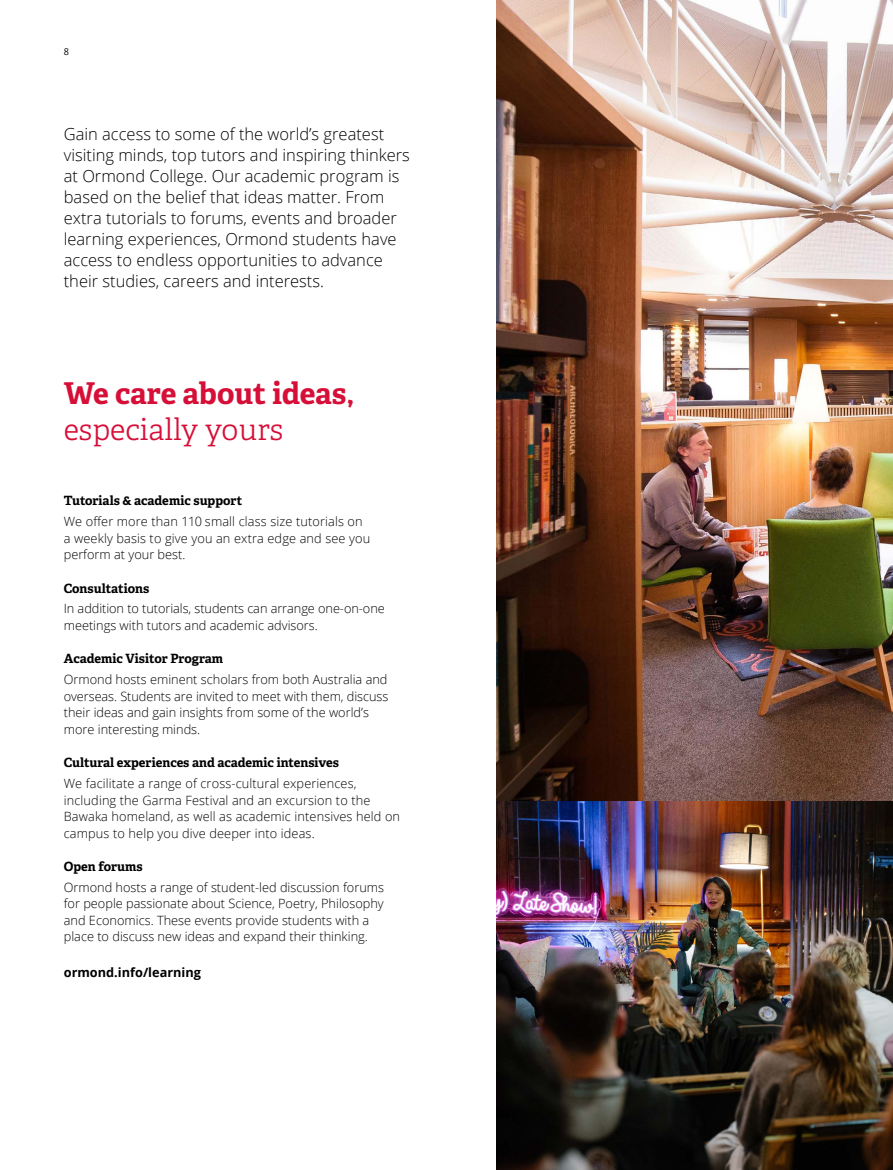
<style>
.page{position:relative;width:893px;height:1170px;background:#fff}
.page>*{position:absolute;margin:0;border:0;box-sizing:border-box;transform-origin:0 0}
.t1{font:700 30px "Adelle PE";letter-spacing:-.005em;color:#d60f38}
.t2{font:30px "Adelle PE Lt";color:#d60f38}
.t3{font:300 16.5px/21px "Open Sans";color:#000}
.t4{font:300 12.75px/16.5px "Open Sans";color:#000}
.t5{font:700 12.75px "Adelle";color:#000}
.t6{font:700 12.75px "Open Sans";color:#000}
.t7{font:10.5px "Adelle PE Lt";color:#000}
</style>
<div class="page">
<img style="left:497px;top:800px;width:396px;height:369px">
<img style="left:497px;top:0;width:396px;height:800px">
<p class="t7" style="left:64px;top:44px;width:7px">8</p>
<p class="t3" style="left:64px;top:123px;width:348px">Gain access to some of the world’s greatest visiting minds, top tutors and inspiring thinkers at Ormond College. Our academic program is based on the belief that ideas matter. From extra tutorials to forums, events and broader learning experiences, Ormond students have access to endless opportunities to advance their studies, careers and interests.</p>
<h1 class="t1" style="left:64px;top:372px;width:292px">We care about ideas,</h1>
<h1 class="t2" style="left:64px;top:408px;width:221px">especially yours</h1>
<p class="t5" style="left:64px;top:492px;width:180px">Tutorials &amp; academic support</p>
<p class="t4" style="left:64px;top:513px;width:308px">We offer more than 110 small class size tutorials on a weekly basis to give you an extra edge and see you perform at your best.</p>
<p class="t5" style="left:64px;top:580px;width:87px">Consultations</p>
<p class="t4" style="left:64px;top:600px;width:322px">In addition to tutorials, students can arrange one-on-one meetings with tutors and academic advisors.</p>
<p class="t5" style="left:64px;top:650px;width:161px">Academic Visitor Program</p>
<p class="t4" style="left:64px;top:671px;width:326px">Ormond hosts eminent scholars from both Australia and overseas. Students are invited to meet with them, discuss their ideas and gain insights from some of the world’s more interesting minds.</p>
<p class="t5" style="left:64px;top:754px;width:277px">Cultural experiences and academic intensives</p>
<p class="t4" style="left:64px;top:774px;width:338px">We facilitate a range of cross-cultural experiences, including the Garma Festival and an excursion to the Bawaka homeland, as well as academic intensives held on campus to help you dive deeper into ideas.</p>
<p class="t5" style="left:64px;top:858px;width:80px">Open forums</p>
<p class="t4" style="left:64px;top:878px;width:322px">Ormond hosts a range of student-led discussion forums for people passionate about Science, Poetry, Philosophy and Economics. These events provide students with a place to discuss new ideas and expand their thinking.</p>
<p class="t6" style="left:64px;top:962px;width:139px">ormond.info/learning</p>
</div>
